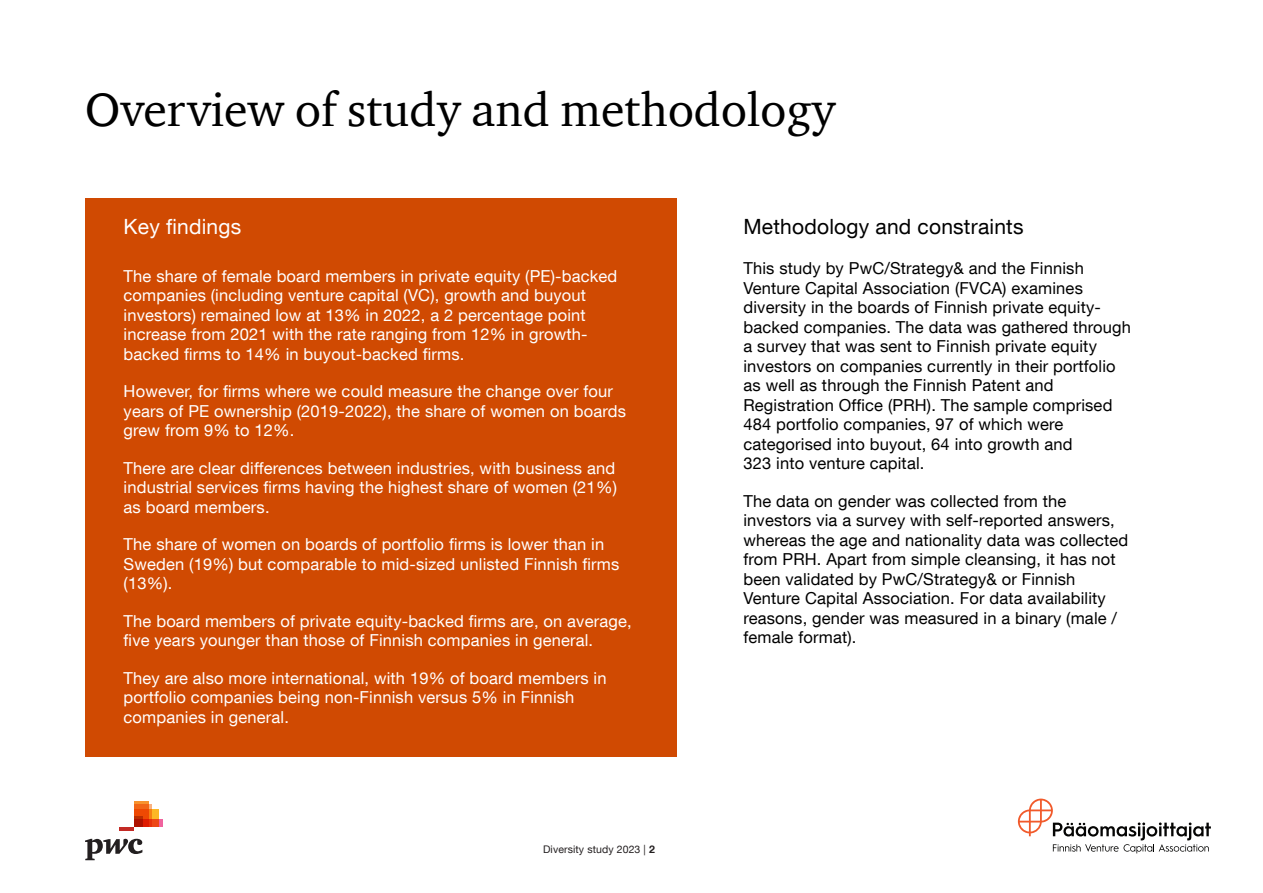
<style>
.page{position:relative;width:1263px;height:893px;background:#fff}
.page>*{position:absolute;margin:0;border:0;box-sizing:border-box;transform-origin:0 0}
.headline{font:48px "ITC Charter Com";color:#000}
.body_copy{font:21px "Helvetica Neue LT Com";letter-spacing:.01em;color:#000}
.body_copy-2{font:21px "Helvetica Neue LT Com";letter-spacing:.01em;color:#fff}
.body_copy-3{font:16.5px/19.5px "Helvetica Neue LT Com";letter-spacing:.01em;color:#fff}
.body_copy-4{font:16.5px/19.5px "Helvetica Neue LT Com";letter-spacing:.01em;color:#000}
.t1{font:10.5px "Helvetica Neue LT Com";letter-spacing:.01em;color:#231f20}
.s1{font-weight:700}
</style>
<div class="page">
<svg style="left:151px;top:809px;width:8px;height:11px"></svg>
<svg style="left:151px;top:820px;width:11px;height:7px"></svg>
<svg style="left:148px;top:804px;width:3px;height:23px"></svg>
<svg style="left:134px;top:802px;width:14px;height:25px"></svg>
<svg style="left:134px;top:816px;width:9px;height:11px"></svg>
<hr style="left:120px;top:827px;width:14px;height:3px;background:#c32a25">
<svg style="left:85px;top:839px;width:57px;height:21px"></svg>
<svg style="left:1018px;top:799px;width:193px;height:54px"></svg>
<div style="left:85px;top:198px;width:591px;height:558px;background:#d04a02"></div>
<p class="headline" style="left:85px;top:80px;width:751px">Overview of study and methodology</p>
<p class="body_copy-2" style="left:124px;top:214px;width:119px">Key findings</p>
<p class="body_copy" style="left:743px;top:214px;width:282px">Methodology and constraints</p>
<p class="body_copy-3" style="left:124px;top:266px;width:495px">The share of female board members in private equity (PE)-backed companies (including venture capital (VC), growth and buyout investors) remained low at 13% in 2022, a 2 percentage point increase from 2021 with the rate ranging from 12% in growth&shy;backed firms to 14% in buyout-backed firms.</p>
<p class="body_copy-3" style="left:124px;top:381px;width:504px">However, for firms where we could measure the change over four years of PE ownership (2019-2022), the share of women on boards grew from 9% to 12%.</p>
<p class="body_copy-3" style="left:124px;top:458px;width:495px;text-align:justify">There are clear differences between industries, with business and industrial services firms having the highest share of women (21%) as board members.</p>
<p class="body_copy-3" style="left:124px;top:534px;width:497px">The share of women on boards of portfolio firms is lower than in<br>Sweden (19%) but comparable to mid-sized unlisted Finnish firms (13%).</p>
<p class="body_copy-3" style="left:124px;top:611px;width:509px">The board members of private equity-backed firms are, on average, five years younger than those of Finnish companies in general.</p>
<p class="body_copy-3" style="left:124px;top:668px;width:484px">They are also more international, with 19% of board members in portfolio companies being non-Finnish versus 5% in Finnish companies in general.</p>
<p class="t1" style="left:543px;top:842px;width:113px">Diversity study 2023 | <span class="s1">2</span></p>
<p class="body_copy-4" style="left:743px;top:258px;width:389px">This study by PwC/Strategy&amp; and the Finnish Venture Capital Association (FVCA) examines diversity in the boards of Finnish private equity&shy;backed companies. The data was gathered through a survey that was sent to Finnish private equity investors on companies currently in their portfolio as well as through the Finnish Patent and Registration Office (PRH). The sample comprised 484 portfolio companies, 97 of which were categorised into buyout, 64 into growth and<br>323 into venture capital.</p>
<p class="body_copy-4" style="left:743px;top:491px;width:386px">The data on gender was collected from the investors via a survey with self-reported answers, whereas the age and nationality data was collected from PRH. Apart from simple cleansing, it has not been validated by PwC/Strategy&amp; or Finnish Venture Capital Association. For data availability reasons, gender was measured in a binary (male / female format).</p>
</div>
